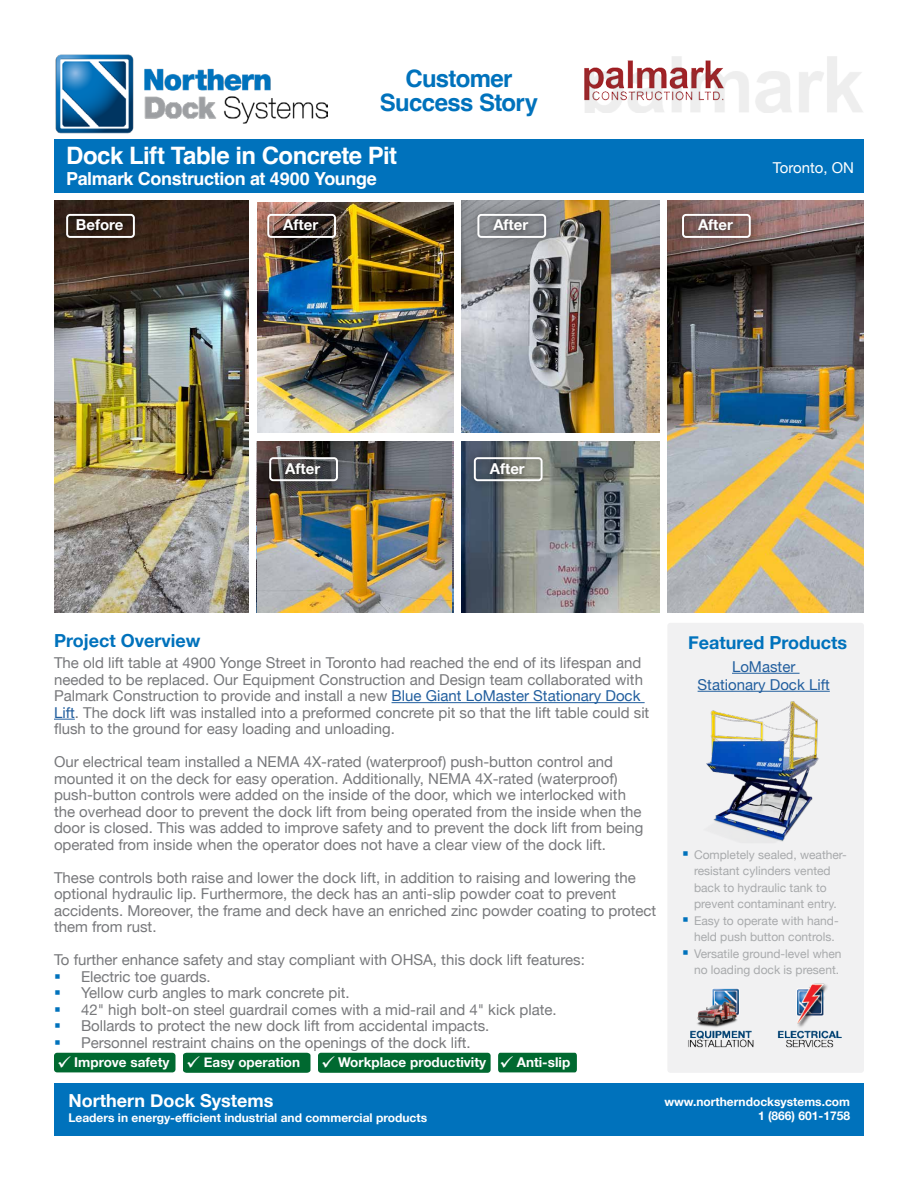
<style>
.page{position:relative;width:918px;height:1188px;background:#fff}
.page>*{position:absolute;margin:0;border:0;box-sizing:border-box;transform-origin:0 0}
.t1{font:700 24px "Helvetica";letter-spacing:-.025em;color:#fff}
.t2{font:700 24px/24px "Helvetica";letter-spacing:-.03em;color:#0072bc;text-align:center}
.t3{font:700 18px "Helvetica";letter-spacing:-.02em;color:#fff}
.t4{font:700 18px "Helvetica Neue";color:#0072bc}
.t5{font:700 18px "Helvetica Neue";color:#fff}
.t6{font:15px/16.5px "Helvetica Neue";color:#77787b}
.t7{font:700 15px "Helvetica Neue";color:#fff}
.t8{font:15px/18px "Helvetica Neue";color:#215e9e;text-align:center}
.t9{font:15px "Helvetica Neue";color:#fff}
.t10{font:700 13.5px "Helvetica Neue";color:#fff}
.t11{font:12px/16.5px "Helvetica Neue";color:#a8aaac}
.t12{font:700 12px/14.4px "Helvetica Neue";color:#fff;text-align:right}
.s1{color:#215e9e}
</style>
<div class="page">
<img style="left:54px;top:201px;width:194px;height:411px">
<div style="left:667px;top:623px;width:197px;height:450px;background:#f1f1f2;border-radius:3px"></div>
<div style="left:54px;top:139px;width:810px;height:54px;background:#0072bc"></div>
<hr style="left:392px;top:702px;width:253px;height:1px;background:#215e9e">
<svg style="left:54px;top:719px;width:21px;height:1px"></svg>
<img style="left:55px;top:54px;width:273px;height:80px">
<div style="left:54px;top:1083px;width:810px;height:52px;background:#0072bc"></div>
<img style="left:257px;top:202px;width:196px;height:230px">
<img style="left:462px;top:201px;width:197px;height:231px">
<img style="left:668px;top:201px;width:196px;height:411px">
<img style="left:257px;top:442px;width:194px;height:170px">
<img style="left:462px;top:442px;width:197px;height:170px">
<img style="left:584px;top:56px;width:279px;height:56px">
<div style="left:57px;top:204px;width:88px;height:43px;background:#000;opacity:.75"></div>
<div style="left:66px;top:214px;width:69px;height:24px;border:2px solid #fff;border-radius:3px"></div>
<div style="left:257px;top:204px;width:88px;height:43px;background:#000;opacity:.75"></div>
<div style="left:267px;top:214px;width:69px;height:24px;border:2px solid #fff;border-radius:3px"></div>
<div style="left:259px;top:447px;width:88px;height:44px;background:#000;opacity:.75"></div>
<div style="left:269px;top:457px;width:69px;height:24px;border:2px solid #fff;border-radius:3px"></div>
<div style="left:464px;top:447px;width:88px;height:44px;background:#000;opacity:.75"></div>
<div style="left:474px;top:457px;width:69px;height:24px;border:2px solid #fff;border-radius:3px"></div>
<div style="left:468px;top:204px;width:88px;height:43px;background:#000;opacity:.75"></div>
<div style="left:477px;top:214px;width:69px;height:24px;border:2px solid #fff;border-radius:3px"></div>
<div style="left:672px;top:204px;width:88px;height:43px;background:#000;opacity:.75"></div>
<div style="left:682px;top:214px;width:69px;height:24px;border:2px solid #fff;border-radius:3px"></div>
<img style="left:688px;top:988px;width:66px;height:60px">
<img style="left:777px;top:983px;width:65px;height:65px">
<hr style="left:732px;top:673px;width:68px;height:1px;background:#215e9e">
<hr style="left:698px;top:691px;width:132px;height:1px;background:#215e9e">
<img style="left:706px;top:701px;width:113px;height:141px">
<div style="left:498px;top:1053px;width:79px;height:19px;background:#006930"></div>
<div style="left:318px;top:1053px;width:173px;height:20px;background:#006930;border-radius:3px"></div>
<div style="left:54px;top:1053px;width:121px;height:19px;background:#006930;border-radius:3px"></div>
<div style="left:183px;top:1053px;width:128px;height:20px;background:#006930"></div>
<h1 class="t2" style="left:380px;top:69px;width:160px">Customer<br>Success Story</h1>
<h1 class="t1" style="left:66px;top:140px;width:332px">Dock Lift Table in Concrete Pit</h1>
<p class="t3" style="left:66px;top:167px;width:312px">Palmark Construction at 4900 Younge</p>
<p class="t7" style="left:76px;top:213px;width:49px">Before</p>
<p class="t7" style="left:283px;top:213px;width:36px">After</p>
<p class="t7" style="left:493px;top:213px;width:36px">After</p>
<p class="t7" style="left:698px;top:213px;width:36px">After</p>
<p class="t9" style="left:773px;top:157px;width:83px">Toronto, ON</p>
<p class="t7" style="left:285px;top:457px;width:36px">After</p>
<p class="t7" style="left:490px;top:457px;width:36px">After</p>
<p class="t4" style="left:54px;top:626px;width:148px">Project Overview</p>
<p class="t4" style="left:688px;top:629px;width:161px">Featured Products</p>
<p class="t6" style="left:54px;top:655px;width:597px">The old lift table at 4900 Yonge Street in Toronto had reached the end of its lifespan and needed to be replaced. Our Equipment Construction and Design team collaborated with Palmark Construction to provide and install a new <span class="s1">Blue Giant LoMaster Stationary Dock Lift</span>. The dock lift was installed into a preformed concrete pit so that the lift table could sit flush to the ground for easy loading and unloading.</p>
<p class="t6" style="left:54px;top:754px;width:591px">Our electrical team installed a NEMA 4X-rated (waterproof) push-button control and mounted it on the deck for easy operation. Additionally, NEMA 4X-rated (waterproof) push-button controls were added on the inside of the door, which we interlocked with the overhead door to prevent the dock lift from being operated from the inside when the door is closed. This was added to improve safety and to prevent the dock lift from being operated from inside when the operator does not have a clear view of the dock lift.</p>
<p class="t6" style="left:54px;top:870px;width:604px">These controls both raise and lower the dock lift, in addition to raising and lowering the optional hydraulic lip. Furthermore, the deck has an anti-slip powder coat to prevent accidents. Moreover, the frame and deck have an enriched zinc powder coating to protect them from rust.</p>
<p class="t6" style="left:81px;top:952px;width:505px;text-indent:-27px">To further enhance safety and stay compliant with OHSA, this dock lift features:<br>Electric toe guards.<br>Yellow curb angles to mark concrete pit.<br>42" high bolt-on steel guardrail comes with a mid-rail and 4" kick plate.<br>Bollards to protect the new dock lift from accidental impacts.<br>Personnel restraint chains on the openings of the dock lift.</p>
<p class="t10" style="left:57px;top:1051px;width:515px">✓ Improve safety ✓ Easy operation ✓ Workplace productivity ✓ Anti-slip</p>
<p class="t8" style="left:698px;top:658px;width:134px">LoMaster<br>Stationary Dock Lift</p>
<p class="t11" style="left:694px;top:847px;width:154px">Completely sealed, weather&shy;resistant cylinders vented back to hydraulic tank to prevent contaminant entry.<br>Easy to operate with hand&shy;held push button controls.<br>Versatile ground-level when no loading dock is present.</p>
<p class="t5" style="left:68px;top:1087px;width:207px">Northern Dock Systems</p>
<p class="t12" style="left:68px;top:1111px;width:360px">Leaders in energy-efficient industrial and commercial products</p>
<p class="t12" style="left:664px;top:1094px;width:187px">www.northerndocksystems.com<br>1 (866) 601-1758</p>
</div>
